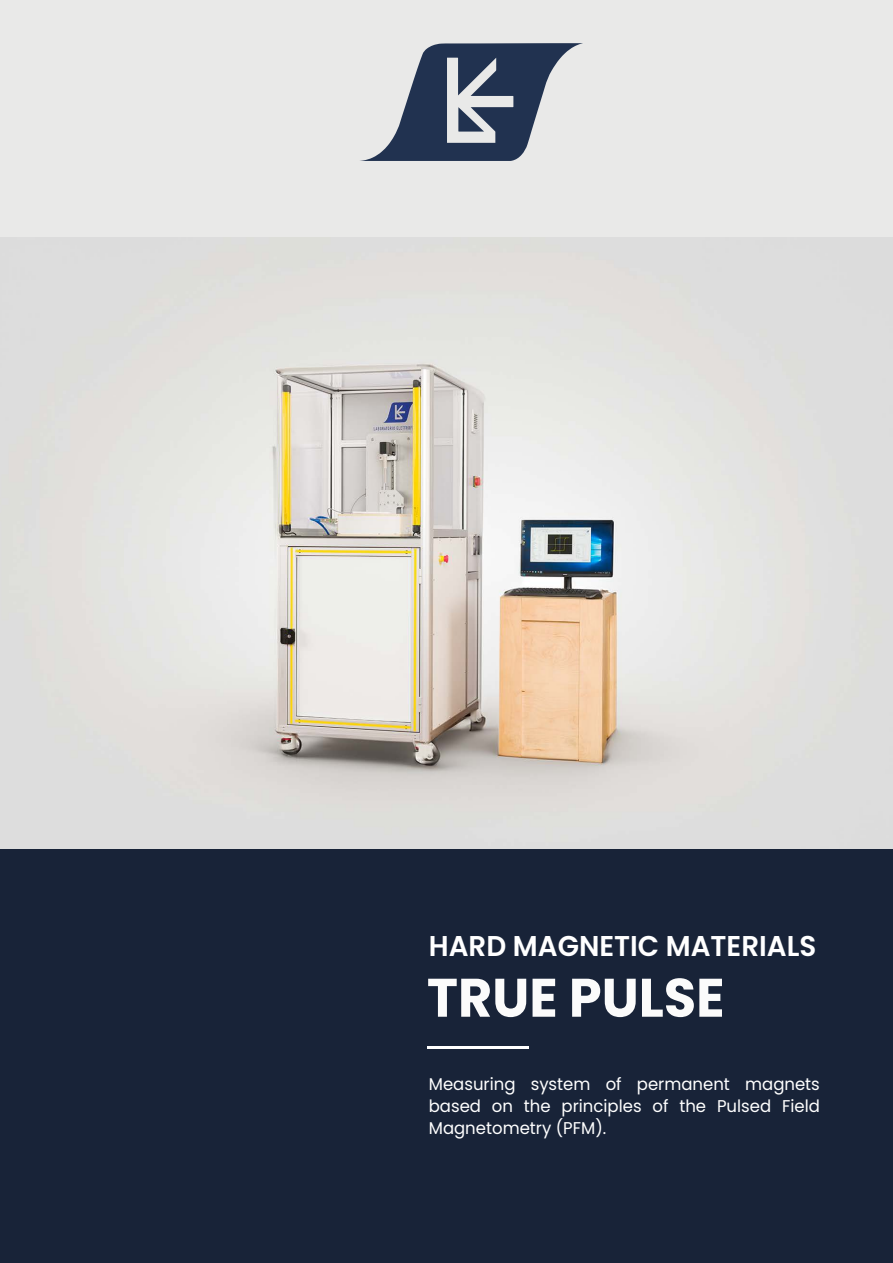
<style>
.page{position:relative;width:893px;height:1263px;background:#e9e9e8}
.page>*{position:absolute;margin:0;border:0;box-sizing:border-box;transform-origin:0 0}
.t1{font:700 54.15px "Poppins";color:#fbfbfb}
.t2{font:600 28.65px "Poppins";color:#fff}
.t3{font:16.95px/21.6px "Poppins";color:#fff;text-align:justify}
</style>
<div class="page">
<svg style="left:360px;top:43px;width:223px;height:118px"></svg>
<img style="left:0;top:237px;width:893px;height:612px">
<div style="left:0;top:849px;width:893px;height:414px;background:#182338"></div>
<hr style="left:428px;top:1046px;width:101px;height:3px;background:#fff">
<h2 class="t2" style="left:429px;top:929px;width:389px">HARD MAGNETIC MATERIALS</h2>
<h1 class="t1" style="left:427px;top:966px;width:299px">TRUE PULSE</h1>
<p class="t3" style="left:429px;top:1074px;width:393px">Measuring system of permanent magnets based on the principles of the Pulsed Field Magnetometry (PFM).</p>
</div>
